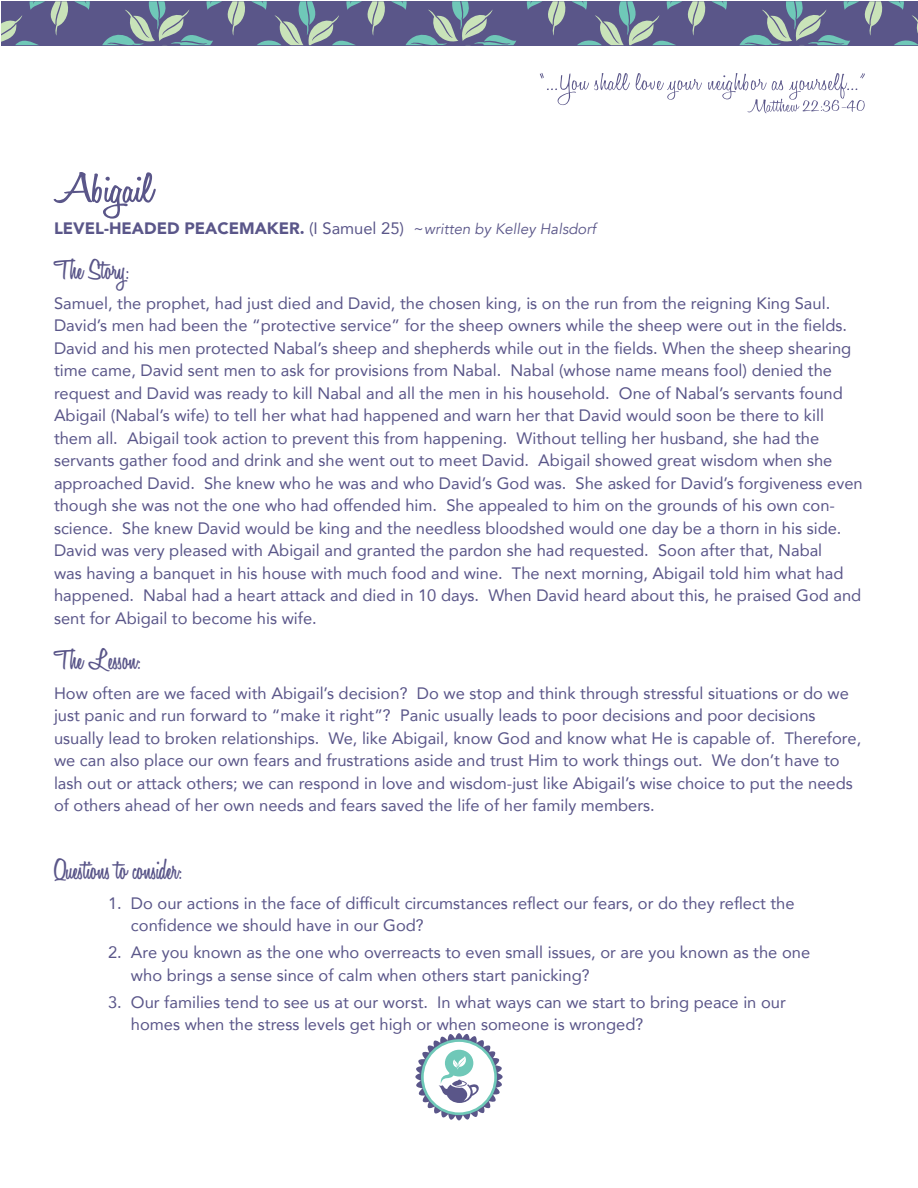
<style>
.page{position:relative;width:918px;height:1188px;background:#fff}
.page>*{position:absolute;margin:0;border:0;box-sizing:border-box;transform-origin:0 0}
.t1{font:600 43.65px "Honey Script";color:#5a5689;scale:1.29 1}
.t2{font:600 30px "Honey Script";color:#5a5689}
.t3{font:16.5px/22.5px "Avenir";color:#5a5689}
.t4{font:900 16.5px "Avenir";color:#5a5689}
.s1{font-weight:400}
.s2{font-weight:400;font-style:italic;font-size:15px}
</style>
<div class="page">
<svg style="left:636px;top:73px;width:66px;height:27px"></svg>
<svg style="left:540px;top:73px;width:90px;height:32px"></svg>
<svg style="left:708px;top:73px;width:157px;height:40px"></svg>
<div style="left:1px;top:1px;width:917px;height:44px;background:#5a5689"></div>
<svg style="left:527px;top:1px;width:200px;height:44px"></svg>
<svg style="left:739px;top:1px;width:179px;height:45px"></svg>
<svg style="left:1px;top:1px;width:89px;height:44px"></svg>
<svg style="left:102px;top:1px;width:414px;height:45px"></svg>
<svg style="left:415px;top:1033px;width:88px;height:88px"></svg>
<h1 class="t1" style="left:55px;top:162px;width:77px">Abigail</h1>
<p class="t4" style="left:54px;top:214px;width:543px">LEVEL-HEADED PEACEMAKER. <span class="s1">(I Samuel 25) ~</span><span class="s2">written by Kelley Halsdorf</span></p>
<h2 class="t2" style="left:54px;top:251px;width:76px">The Story:</h2>
<p class="t3" style="left:54px;top:291px;width:810px">Samuel, the prophet, had just died and David, the chosen king, is on the run from the reigning King Saul.<br>David’s men had been the “protective service” for the sheep owners while the sheep were out in the fields.<br>David and his men protected Nabal’s sheep and shepherds while out in the fields. When the sheep shearing time came, David sent men to ask for provisions from Nabal. Nabal (whose name means fool) denied the request and David was ready to kill Nabal and all the men in his household. One of Nabal’s servants found Abigail (Nabal’s wife) to tell her what had happened and warn her that David would soon be there to kill them all. Abigail took action to prevent this from happening. Without telling her husband, she had the servants gather food and drink and she went out to meet David. Abigail showed great wisdom when she approached David. She knew who he was and who David’s God was. She asked for David’s forgiveness even though she was not the one who had offended him. She appealed to him on the grounds of his own con&shy;science. She knew David would be king and the needless bloodshed would one day be a thorn in his side.<br>David was very pleased with Abigail and granted the pardon she had requested. Soon after that, Nabal<br>was having a banquet in his house with much food and wine. The next morning, Abigail told him what had happened. Nabal had a heart attack and died in 10 days. When David heard about this, he praised God and sent for Abigail to become his wife.</p>
<h2 class="t2" style="left:54px;top:641px;width:88px">The Lesson:</h2>
<p class="t3" style="left:54px;top:681px;width:809px">How often are we faced with Abigail’s decision? Do we stop and think through stressful situations or do we just panic and run forward to “make it right”? Panic usually leads to poor decisions and poor decisions usually lead to broken relationships. We, like Abigail, know God and know what He is capable of. Therefore, we can also place our own fears and frustrations aside and trust Him to work things out. We don’t have to lash out or attack others; we can respond in love and wisdom-just like Abigail’s wise choice to put the needs of others ahead of her own needs and fears saved the life of her family members.</p>
<h2 class="t2" style="left:54px;top:851px;width:129px">Questions to consider:</h2>
<p class="t3" style="left:131px;top:891px;width:665px;text-indent:-23px">1. Do our actions in the face of difficult circumstances reflect our fears, or do they reflect the confidence we should have in our God?</p>
<p class="t3" style="left:131px;top:941px;width:681px;text-indent:-23px">2. Are you known as the one who overreacts to even small issues, or are you known as the one who brings a sense since of calm when others start panicking?</p>
<p class="t3" style="left:131px;top:990px;width:656px;text-indent:-23px">3. Our families tend to see us at our worst. In what ways can we start to bring peace in our homes when the stress levels get high or when someone is wronged?</p>
</div>
